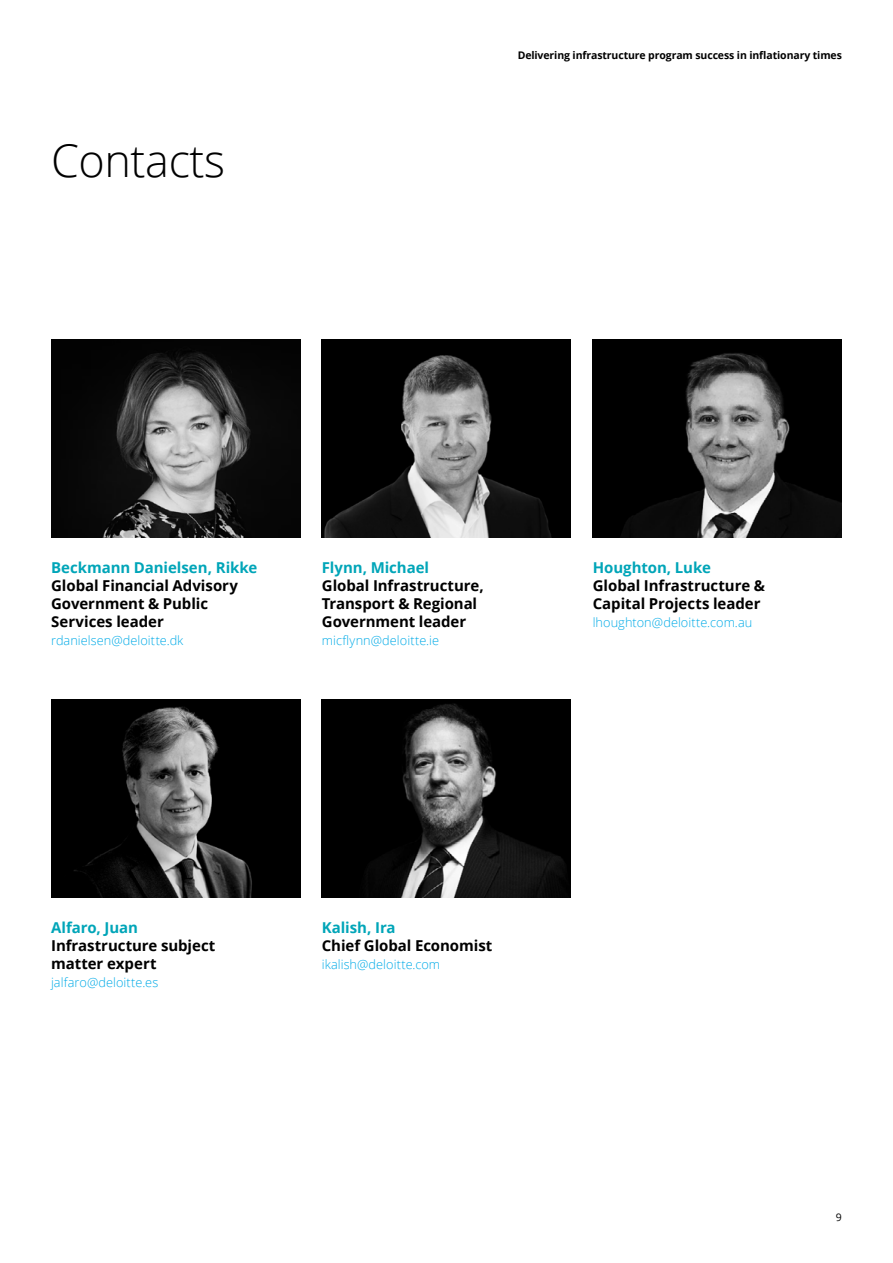
<style>
.page{position:relative;width:893px;height:1263px;background:#fff}
.page>*{position:absolute;margin:0;border:0;box-sizing:border-box;transform-origin:0 0}
.t1{font:300 45px "Open Sans";letter-spacing:-.01em;color:#000}
.t2{font:700 15px/18px "Open Sans";letter-spacing:-.005em;color:#000}
.t3{font:700 15px "Open Sans";letter-spacing:-.005em;color:#00a5b8}
.t4{font:300 12.75px "Open Sans";color:#00aae7}
.t5{font:700 10.5px "Open Sans";letter-spacing:-.01em;color:#000}
.t6{font:10.5px "Open Sans";color:#000}
</style>
<div class="page">
<img style="left:51px;top:339px;width:249px;height:198px">
<div style="left:51px;top:699px;width:249px;height:198px;background:#000"></div>
<img style="left:74px;top:706px;width:178px;height:191px">
<img style="left:322px;top:339px;width:249px;height:198px">
<div style="left:593px;top:339px;width:249px;height:198px;background:#000"></div>
<img style="left:621px;top:353px;width:221px;height:184px">
<div style="left:322px;top:699px;width:249px;height:198px;background:#000"></div>
<img style="left:377px;top:703px;width:188px;height:194px">
<h1 class="t1" style="left:51px;top:130px;width:176px">Contacts</h1>
<p class="t5" style="left:518px;top:48px;width:326px">Delivering infrastructure program success in inflationary times</p>
<p class="t3" style="left:51px;top:557px;width:208px">Beckmann Danielsen, Rikke</p>
<p class="t2" style="left:51px;top:576px;width:188px">Global Financial Advisory<br>Government &amp; Public<br>Services leader</p>
<p class="t4" style="left:51px;top:632px;width:134px">rdanielsen@deloitte.dk</p>
<p class="t3" style="left:322px;top:557px;width:109px">Flynn, Michael</p>
<p class="t2" style="left:322px;top:576px;width:163px">Global Infrastructure,<br>Transport &amp; Regional<br>Government leader</p>
<p class="t4" style="left:322px;top:632px;width:119px">micflynn@deloitte.ie</p>
<p class="t3" style="left:593px;top:557px;width:120px">Houghton, Luke</p>
<p class="t2" style="left:593px;top:576px;width:174px">Global Infrastructure &amp;<br>Capital Projects leader</p>
<p class="t4" style="left:593px;top:614px;width:161px">lhoughton@deloitte.com.au</p>
<p class="t3" style="left:51px;top:917px;width:88px">Alfaro, Juan</p>
<p class="t2" style="left:51px;top:936px;width:166px">Infrastructure subject matter expert</p>
<p class="t4" style="left:51px;top:974px;width:109px">jalfaro@deloitte.es</p>
<p class="t3" style="left:322px;top:917px;width:75px">Kalish, Ira</p>
<p class="t2" style="left:322px;top:936px;width:172px">Chief Global Economist</p>
<p class="t4" style="left:322px;top:956px;width:120px">ikalish@deloitte.com</p>
<p class="t6" style="left:836px;top:1210px;width:8px">9</p>
</div>
